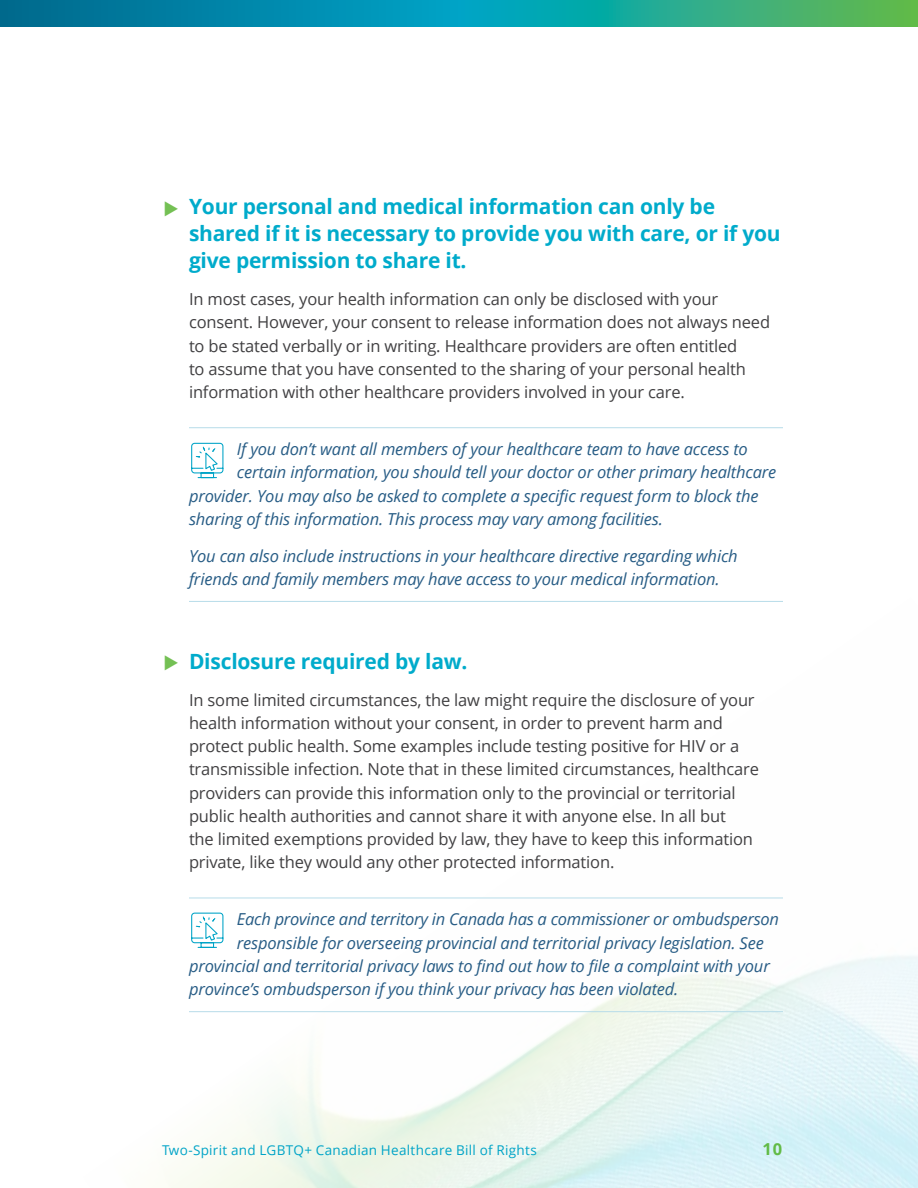
<style>
.page{position:relative;width:918px;height:1188px;background:#fff}
.page>*{position:absolute;margin:0;border:0;box-sizing:border-box;transform-origin:0 0}
.t1{font:700 21px/27px "Open Sans";letter-spacing:-.01em;color:#00abcb}
.t2{font:16.5px/23.2px "Open Sans";letter-spacing:-.01em;color:#414042}
.t3{font:italic 16.5px/23.2px "Open Sans";letter-spacing:-.01em;color:#275c85}
.t4{font:700 16.5px "Open Sans";color:#62bb46}
.t5{font:13.5px "Open Sans";letter-spacing:.02em;color:#00a4c7}
.s1{color:#74c054}
</style>
<div class="page">
<img style="left:167px;top:897px;width:751px;height:291px">
<svg style="left:0;top:0;width:918px;height:27px;background:#159999"></svg>
<hr style="left:189px;top:427px;width:594px;height:1px;background:#b7dce9">
<hr style="left:189px;top:601px;width:594px;height:1px;background:#b7dce9">
<hr style="left:189px;top:898px;width:594px;height:1px;background:#b7dce9">
<hr style="left:189px;top:1011px;width:594px;height:1px;background:#b7dce9">
<svg style="left:191px;top:443px;width:32px;height:35px"></svg>
<svg style="left:191px;top:913px;width:32px;height:35px"></svg>
<p class="t1" style="left:189px;top:193px;width:593px;text-indent:-27px"><span class="s1">▶</span> Your personal and medical information can only be shared if it is necessary to provide you with care, or if you give permission to share it.</p>
<p class="t2" style="left:189px;top:287px;width:583px">In most cases, your health information can only be disclosed with your consent. However, your consent to release information does not always need to be stated verbally or in writing. Healthcare providers are often entitled<br>to assume that you have consented to the sharing of your personal health information with other healthcare providers involved in your care.</p>
<p class="t3" style="left:237px;top:437px;width:512px">If you don’t want all members of your healthcare team to have access to</p>
<p class="t3" style="left:237px;top:460px;width:541px">certain information, you should tell your doctor or other primary healthcare</p>
<p class="t3" style="left:189px;top:484px;width:571px">provider. You may also be asked to complete a specific request form to block the</p>
<p class="t3" style="left:189px;top:507px;width:475px">sharing of this information. This process may vary among facilities.</p>
<p class="t3" style="left:189px;top:544px;width:550px">You can also include instructions in your healthcare directive regarding which friends and family members may have access to your medical information.</p>
<p class="t1" style="left:162px;top:647px;width:307px"><span class="s1">▶</span> Disclosure required by law.</p>
<p class="t2" style="left:189px;top:688px;width:571px">In some limited circumstances, the law might require the disclosure of your health information without your consent, in order to prevent harm and protect public health. Some examples include testing positive for HIV or a transmissible infection. Note that in these limited circumstances, healthcare providers can provide this information only to the provincial or territorial public health authorities and cannot share it with anyone else. In all but<br>the limited exemptions provided by law, they have to keep this information private, like they would any other protected information.</p>
<p class="t3" style="left:237px;top:907px;width:544px">Each province and territory in Canada has a commissioner or ombudsperson</p>
<p class="t3" style="left:237px;top:931px;width:528px">responsible for overseeing provincial and territorial privacy legislation. See</p>
<p class="t3" style="left:189px;top:954px;width:582px">provincial and territorial privacy laws to find out how to file a complaint with your</p>
<p class="t3" style="left:189px;top:977px;width:491px">province’s ombudsperson if you think your privacy has been violated.</p>
<p class="t5" style="left:162px;top:1141px;width:376px">Two-Spirit and LGBTQ+ Canadian Healthcare Bill of Rights</p>
<p class="t4" style="left:763px;top:1138px;width:21px">10</p>
</div>
